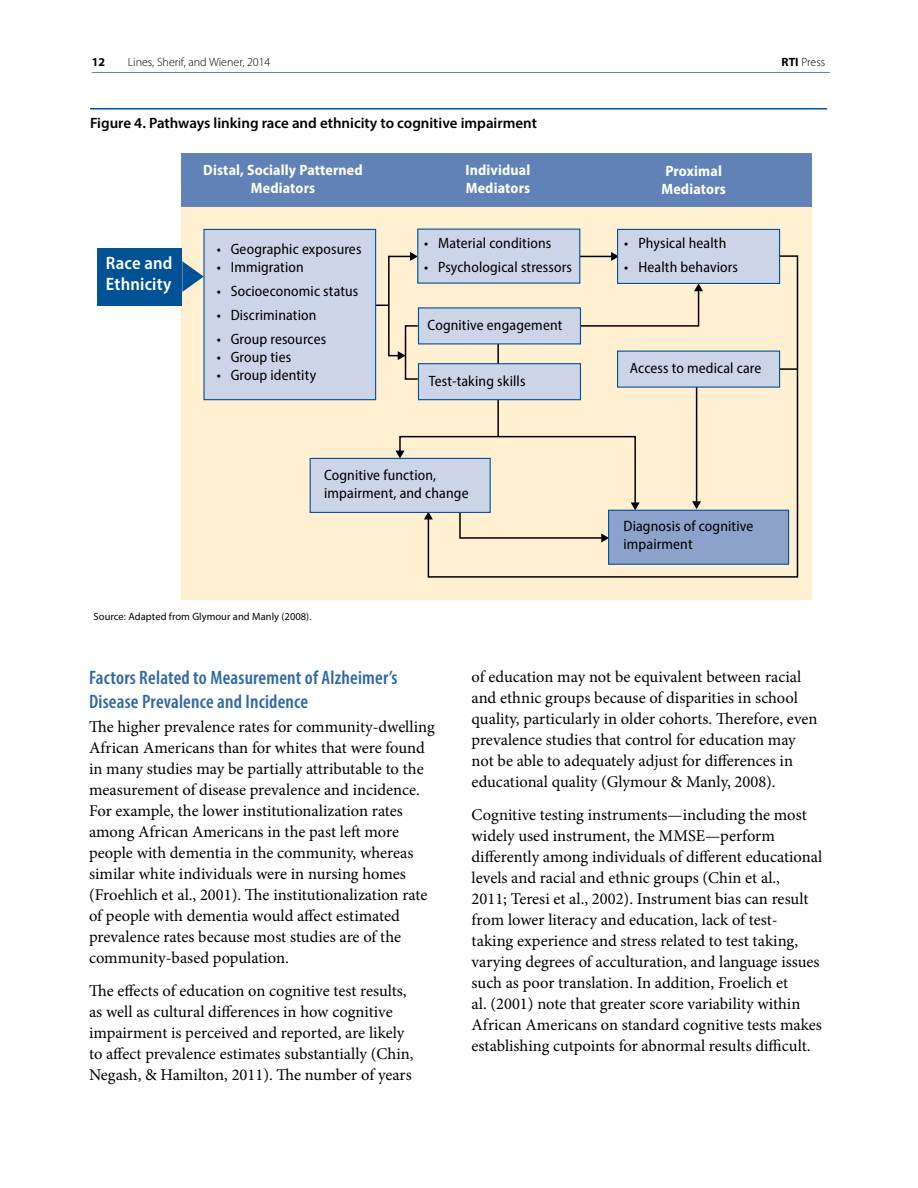
<style>
.page{position:relative;width:918px;height:1188px;background:#fff}
.page>*{position:absolute;margin:0;border:0;box-sizing:border-box;transform-origin:0 0}
.t1{font:600 condensed 19.5px/24px "Myriad Pro";letter-spacing:.01em;color:#2f68a4}
.t2{font:600 semi-condensed 18px/21px "Myriad Pro";letter-spacing:.01em;color:#fff}
.t3{font:16.5px/21px "Minion Pro";color:#000}
.t4{font:semi-condensed 15px/18px "Myriad Pro";letter-spacing:.01em;color:#000}
.t5{font:700 semi-condensed 15px/18px "Myriad Pro";letter-spacing:.01em;color:#fff}
.t6{font:600 15px "Myriad Pro";color:#000}
.t7{font:300 12px "Myriad Pro";color:#000}
.t8{font:700 12px "Myriad Pro";color:#000}
.t9{font:10.5px "Myriad Pro";letter-spacing:.005em;color:#000}
.s1{font-weight:700}
</style>
<div class="page">
<hr style="left:92px;top:72px;width:738px;height:1px;background:#6082b6">
<hr style="left:90px;top:108px;width:737px;height:2px;background:#005295">
<div style="left:181px;top:207px;width:631px;height:392px;background:#fff0d2"></div>
<div style="left:181px;top:154px;width:631px;height:53px;background:#6082b6"></div>
<svg style="left:611px;top:252px;width:6px;height:3px"></svg>
<div style="left:405px;top:325px;width:14px;height:55px;border:2px solid #000"></div>
<svg style="left:376px;top:252px;width:42px;height:108px"></svg>
<svg style="left:427px;top:255px;width:372px;height:323px"></svg>
<svg style="left:780px;top:368px;width:17px;height:2px"></svg>
<hr style="left:696px;top:387px;width:1px;height:116px;background:#000">
<svg style="left:692px;top:501px;width:9px;height:8px"></svg>
<svg style="left:182px;top:261px;width:21px;height:31px"></svg>
<svg style="left:395px;top:435px;width:245px;height:107px"></svg>
<div style="left:418px;top:229px;width:162px;height:54px;background:#ccd4e8"></div>
<div style="left:204px;top:229px;width:172px;height:171px;background:#ccd4e8"></div>
<div style="left:203px;top:229px;width:173px;height:171px;border:1px solid #005295"></div>
<div style="left:618px;top:229px;width:162px;height:54px;background:#ccd4e8"></div>
<div style="left:617px;top:229px;width:163px;height:55px;border:1px solid #005295"></div>
<div style="left:418px;top:308px;width:162px;height:36px;background:#ccd4e8"></div>
<div style="left:418px;top:364px;width:162px;height:36px;background:#ccd4e8"></div>
<div style="left:418px;top:363px;width:163px;height:37px;border:1px solid #005295"></div>
<div style="left:310px;top:458px;width:180px;height:54px;background:#ccd4e8"></div>
<div style="left:310px;top:458px;width:181px;height:55px;border:1px solid #005295"></div>
<div style="left:609px;top:510px;width:180px;height:54px;background:#8ca2cb"></div>
<div style="left:608px;top:510px;width:181px;height:55px;border:1px solid #005295"></div>
<div style="left:97px;top:248px;width:85px;height:57px;background:#005295"></div>
<div style="left:618px;top:351px;width:162px;height:36px;background:#ccd4e8"></div>
<p class="t8" style="left:92px;top:54px;width:15px">12</p>
<p class="t7" style="left:128px;top:55px;width:144px">Lines, Sherif, and Wiener, 2014</p>
<p class="t7" style="left:782px;top:55px;width:45px"><span class="s1">RTI</span> Press</p>
<p class="t6" style="left:90px;top:113px;width:449px">Figure 4. Pathways linking race and ethnicity to cognitive impairment</p>
<p class="t2" style="left:106px;top:252px;width:68px">Race and<br>Ethnicity</p>
<p class="t5" style="left:203px;top:161px;width:161px;text-align:center">Distal, Socially Patterned<br>Mediators</p>
<p class="t5" style="left:466px;top:161px;width:66px">Individual<br>Mediators</p>
<p class="t5" style="left:662px;top:161px;width:66px">Proximal<br>Mediators</p>
<p class="t4" style="left:217px;top:240px;width:146px">• Geographic exposures</p>
<p class="t4" style="left:217px;top:258px;width:88px">• Immigration</p>
<p class="t4" style="left:217px;top:282px;width:143px">• Socioeconomic status</p>
<p class="t4" style="left:217px;top:306px;width:101px">• Discrimination</p>
<p class="t4" style="left:217px;top:330px;width:111px">• Group resources</p>
<p class="t4" style="left:217px;top:348px;width:76px">• Group ties</p>
<p class="t4" style="left:217px;top:366px;width:101px">• Group identity</p>
<p class="t4" style="left:424px;top:234px;width:129px">• Material conditions</p>
<p class="t4" style="left:424px;top:258px;width:149px">• Psychological stressors</p>
<p class="t4" style="left:428px;top:316px;width:136px">Cognitive engagement</p>
<p class="t4" style="left:429px;top:372px;width:98px">Test-taking skills</p>
<p class="t4" style="left:324px;top:465px;width:146px">Cognitive function, impairment, and change</p>
<p class="t4" style="left:624px;top:234px;width:104px">• Physical health</p>
<p class="t4" style="left:624px;top:258px;width:115px">• Health behaviors</p>
<p class="t4" style="left:630px;top:359px;width:133px">Access to medical care</p>
<p class="t4" style="left:624px;top:516px;width:131px">Diagnosis of cognitive impairment</p>
<p class="t9" style="left:94px;top:610px;width:219px">Source: Adapted from Glymour and Manly (2008).</p>
<p class="t1" style="left:89px;top:665px;width:310px">Factors Related to Measurement of Alzheimer’s<br>Disease Prevalence and Incidence</p>
<p class="t3" style="left:89px;top:717px;width:347px">The higher prevalence rates for community-dwelling African Americans than for whites that were found in many studies may be partially attributable to the measurement of disease prevalence and incidence.<br>For example, the lower institutionalization rates among African Americans in the past left more people with dementia in the community, whereas similar white individuals were in nursing homes (Froehlich et al., 2001). The institutionalization rate of people with dementia would affect estimated prevalence rates because most studies are of the community-based population.</p>
<p class="t3" style="left:89px;top:981px;width:326px">The effects of education on cognitive test results, as well as cultural differences in how cognitive impairment is perceived and reported, are likely to affect prevalence estimates substantially (Chin, Negash, &amp; Hamilton, 2011). The number of years</p>
<p class="t3" style="left:472px;top:666px;width:347px">of education may not be equivalent between racial and ethnic groups because of disparities in school quality, particularly in older cohorts. Therefore, even prevalence studies that control for education may not be able to adequately adjust for differences in educational quality (Glymour &amp; Manly, 2008).</p>
<p class="t3" style="left:472px;top:804px;width:352px">Cognitive testing instruments—including the most widely used instrument, the MMSE—perform differently among individuals of different educational levels and racial and ethnic groups (Chin et al.,<br>2011; Teresi et al., 2002). Instrument bias can result from lower literacy and education, lack of test&shy;taking experience and stress related to test taking, varying degrees of acculturation, and language issues such as poor translation. In addition, Froelich et<br>al. (2001) note that greater score variability within African Americans on standard cognitive tests makes establishing cutpoints for abnormal results difficult.</p>
</div>
